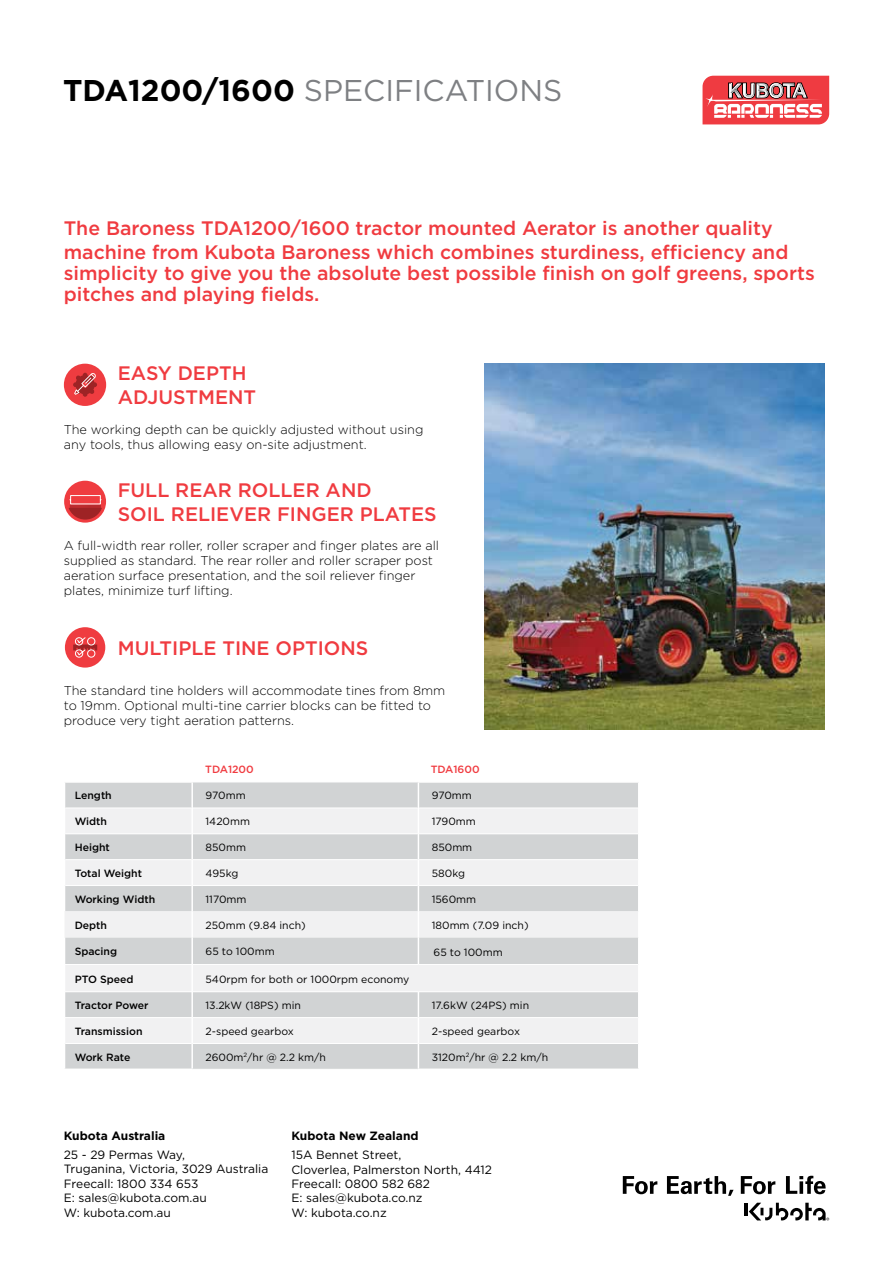
<style>
.page{position:relative;width:893px;height:1263px;background:#fff}
.page>*{position:absolute;margin:0;border:0;box-sizing:border-box;transform-origin:0 0}
.t1{font:30px "Gotham HTF";color:#7e8083}
.t2{font:500 19.5px/24.2px "Gotham HTF";color:#f03b40}
.t3{font:300 12.75px/15px "Gotham HTF";color:#000}
.t4{font:12px/14.4px "Gotham HTF";color:#000}
.t5{font:700 12px "Gotham HTF";color:#000}
.t6{font:10.5px "Gotham HTF";color:#000}
.t7{font:500 10.5px "Gotham HTF";color:#000}
.t8{font:500 10.5px "Gotham HTF";color:#f03b40}
.s1{font-weight:700;color:#000}
</style>
<div class="page">
<svg style="left:65px;top:782px;width:573px;height:286px"></svg>
<img style="left:485px;top:364px;width:340px;height:365px">
<div style="left:64px;top:364px;width:42px;height:42px;background:#ef3c40;border-radius:50%"></div>
<svg style="left:73px;top:373px;width:24px;height:24px"></svg>
<div style="left:64px;top:481px;width:42px;height:42px;background:#ef3c40;border-radius:50%"></div>
<svg style="left:69px;top:495px;width:33px;height:25px"></svg>
<div style="left:65px;top:627px;width:40px;height:41px;background:#ef3c40;border-radius:50%"></div>
<svg style="left:73px;top:637px;width:24px;height:20px"></svg>
<svg style="left:702px;top:76px;width:127px;height:48px;background:#e16a6e"></svg>
<svg style="left:741px;top:1176px;width:34px;height:18px"></svg>
<svg style="left:623px;top:1176px;width:34px;height:18px"></svg>
<svg style="left:667px;top:1176px;width:66px;height:20px"></svg>
<svg style="left:786px;top:1176px;width:40px;height:18px"></svg>
<svg style="left:745px;top:1203px;width:84px;height:17px"></svg>
<h1 class="t1" style="left:63px;top:74px;width:501px"><span class="s1">TDA1200/1600</span> SPECIFICATIONS</h1>
<h2 class="t2" style="left:64px;top:216px;width:726px">The Baroness TDA1200/1600 tractor mounted Aerator is another quality machine from Kubota Baroness which combines sturdiness, efficiency and</h2>
<h2 class="t2" style="left:64px;top:263px;width:753px;line-height:21px">simplicity to give you the absolute best possible finish on golf greens, sports pitches and playing fields.</h2>
<h2 class="t2" style="left:118px;top:360px;width:140px">EASY DEPTH<br>ADJUSTMENT</h2>
<p class="t3" style="left:64px;top:421px;width:361px">The working depth can be quickly adjusted without using any tools, thus allowing easy on-site adjustment.</p>
<h2 class="t2" style="left:118px;top:477px;width:320px">FULL REAR ROLLER AND<br>SOIL RELIEVER FINGER PLATES</h2>
<p class="t3" style="left:64px;top:538px;width:377px">A full-width rear roller, roller scraper and finger plates are all supplied as standard. The rear roller and roller scraper post aeration surface presentation, and the soil reliever finger plates, minimize turf lifting.</p>
<h2 class="t2" style="left:118px;top:636px;width:252px">MULTIPLE TINE OPTIONS</h2>
<p class="t3" style="left:64px;top:683px;width:383px">The standard tine holders will accommodate tines from 8mm to 19mm. Optional multi-tine carrier blocks can be fitted to produce very tight aeration patterns.</p>
<p class="t8" style="left:205px;top:764px;width:50px">TDA1200</p>
<p class="t8" style="left:431px;top:764px;width:51px">TDA1600</p>
<p class="t7" style="left:75px;top:790px;width:39px">Length</p>
<p class="t6" style="left:206px;top:790px;width:42px">970mm</p>
<p class="t6" style="left:432px;top:790px;width:42px">970mm</p>
<p class="t7" style="left:75px;top:816px;width:34px">Width</p>
<p class="t6" style="left:206px;top:816px;width:46px">1420mm</p>
<p class="t6" style="left:432px;top:816px;width:46px">1790mm</p>
<p class="t7" style="left:75px;top:841px;width:37px">Height</p>
<p class="t6" style="left:206px;top:842px;width:42px">850mm</p>
<p class="t6" style="left:432px;top:842px;width:42px">850mm</p>
<p class="t7" style="left:75px;top:867px;width:69px">Total Weight</p>
<p class="t6" style="left:206px;top:867px;width:34px">495kg</p>
<p class="t6" style="left:432px;top:867px;width:35px">580kg</p>
<p class="t7" style="left:75px;top:893px;width:82px">Working Width</p>
<p class="t6" style="left:206px;top:893px;width:43px">1170mm</p>
<p class="t6" style="left:432px;top:893px;width:46px">1560mm</p>
<p class="t7" style="left:75px;top:919px;width:34px">Depth</p>
<p class="t6" style="left:206px;top:919px;width:102px">250mm (9.84 inch)</p>
<p class="t6" style="left:432px;top:919px;width:98px">180mm (7.09 inch)</p>
<p class="t7" style="left:75px;top:946px;width:44px">Spacing</p>
<p class="t6" style="left:206px;top:946px;width:71px">65 to 100mm</p>
<p class="t6" style="left:434px;top:946px;width:71px">65 to 100mm</p>
<p class="t7" style="left:75px;top:973px;width:60px">PTO Speed</p>
<p class="t6" style="left:206px;top:973px;width:205px">540rpm for both or 1000rpm economy</p>
<p class="t7" style="left:75px;top:999px;width:75px">Tractor Power</p>
<p class="t6" style="left:206px;top:999px;width:97px">13.2kW (18PS) min</p>
<p class="t6" style="left:432px;top:999px;width:99px">17.6kW (24PS) min</p>
<p class="t7" style="left:75px;top:1025px;width:69px">Transmission</p>
<p class="t6" style="left:206px;top:1025px;width:90px">2-speed gearbox</p>
<p class="t6" style="left:432px;top:1025px;width:90px">2-speed gearbox</p>
<p class="t7" style="left:75px;top:1051px;width:57px">Work Rate</p>
<p class="t6" style="left:206px;top:1051px;width:122px">2600m<sup>2</sup>/hr @ 2.2 km/h</p>
<p class="t6" style="left:432px;top:1051px;width:118px">3120m<sup>2</sup>/hr @ 2.2 km/h</p>
<p class="t5" style="left:64px;top:1128px;width:103px">Kubota Australia</p>
<p class="t4" style="left:64px;top:1147px;width:206px">25 - 29 Permas Way,<br>Truganina, Victoria, 3029 Australia<br>Freecall: 1800 334 653<br>E: sales@kubota.com.au<br>W: kubota.com.au</p>
<p class="t5" style="left:291px;top:1128px;width:129px">Kubota New Zealand</p>
<p class="t4" style="left:291px;top:1147px;width:202px">15A Bennet Street,<br>Cloverlea, Palmerston North, 4412<br>Freecall: 0800 582 682<br>E: sales@kubota.co.nz<br>W: kubota.co.nz</p>
</div>
